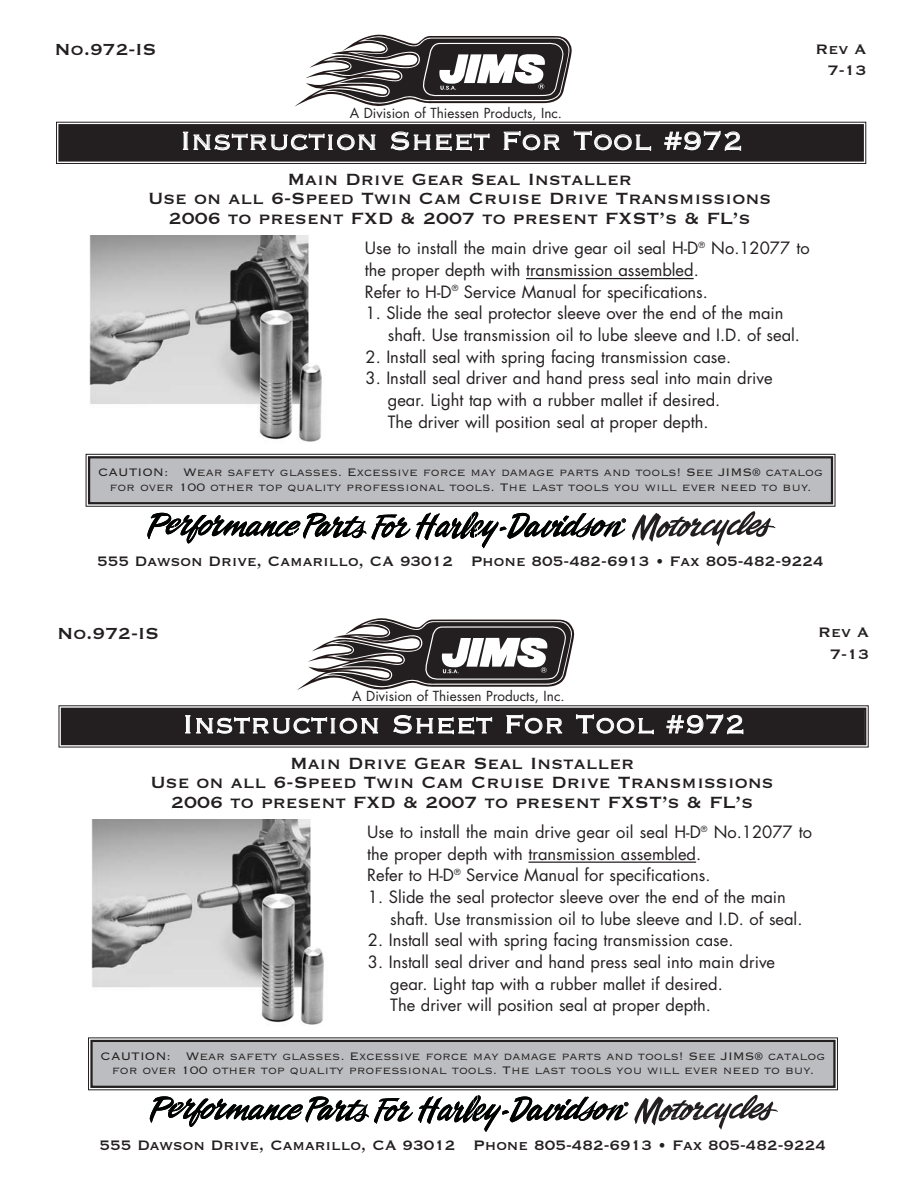
<style>
.page{position:relative;width:918px;height:1188px;background:#fff}
.page>*{position:absolute;margin:0;border:0;box-sizing:border-box;transform-origin:0 0}
.t1{font:33px "Copperplate Thirty Two BC";letter-spacing:.005em;color:#fff}
.t2{font:21.3px/19.5px "Copperplate Thirty One BC";color:#231f20;text-align:center}
.t3{font:21px "Copperplate Thirty One BC";color:#231f20}
.t4{font:18px/21.6px "Copperplate Thirty One BC";color:#231f20;text-align:right}
.t5{font:16.5px/21.6px "Futura";color:#231f20}
.t6{font:14.25px/14.9px "Copperplate Thirty Two BC";color:#231f20;text-align:center}
.t7{font:13.5px "Futura";color:#231f20}
</style>
<div class="page">
<div style="left:89px;top:457px;width:743px;height:46px;background:#bcbdc0"></div>
<div style="left:86px;top:454px;width:749px;height:53px;border:1px solid #231f20"></div>
<div style="left:88px;top:456px;width:745px;height:48px;border:2px solid #231f20"></div>
<img style="left:89px;top:236px;width:233px;height:206px">
<hr style="left:526px;top:278px;width:168px;height:1px;background:#231f20">
<svg style="left:295px;top:34px;width:277px;height:73px"></svg>
<div style="left:61px;top:126px;width:801px;height:33px;background:#231f20"></div>
<div style="left:56px;top:122px;width:810px;height:42px;border:1px solid #231f20"></div>
<div style="left:58px;top:124px;width:806px;height:38px;border:2px solid #231f20"></div>
<svg style="left:632px;top:511px;width:144px;height:35px"></svg>
<svg style="left:147px;top:512px;width:479px;height:36px"></svg>
<div style="left:92px;top:1041px;width:742px;height:46px;background:#bcbdc0"></div>
<div style="left:90px;top:1040px;width:746px;height:48px;border:2px solid #231f20"></div>
<img style="left:91px;top:819px;width:233px;height:206px">
<hr style="left:529px;top:862px;width:167px;height:1px;background:#231f20">
<svg style="left:297px;top:618px;width:278px;height:72px"></svg>
<div style="left:63px;top:710px;width:801px;height:33px;background:#231f20"></div>
<div style="left:61px;top:708px;width:805px;height:37px;border:2px solid #231f20"></div>
<svg style="left:634px;top:1095px;width:144px;height:35px"></svg>
<svg style="left:150px;top:1095px;width:478px;height:37px"></svg>
<p class="t3" style="left:55px;top:36px;width:104px">No.972-IS</p>
<p class="t7" style="left:350px;top:106px;width:214px">A Division of Thiessen Products, Inc.</p>
<h1 class="t1" style="left:180px;top:119px;width:565px">Instruction Sheet For Tool #972</h1>
<p class="t2" style="left:148px;top:168px;width:625px">Main Drive Gear Seal Installer<br>Use on all 6-Speed Twin Cam Cruise Drive Transmissions<br>2006 to present FXD &amp; 2007 to present FXST’s &amp; FL’s</p>
<p class="t4" style="left:816px;top:37px;width:53px">Rev A<br>7-13</p>
<p class="t5" style="left:365px;top:239px;width:446px">Use to install the main drive gear oil seal H-D<sup>®</sup> No.12077 to the proper depth with transmission assembled.<br>Refer to H-D<sup>®</sup> Service Manual for specifications.</p>
<p class="t5" style="left:388px;top:304px;width:414px;text-indent:-22px">1. Slide the seal protector sleeve over the end of the main shaft. Use transmission oil to lube sleeve and I.D. of seal.</p>
<p class="t5" style="left:366px;top:347px;width:367px">2. Install seal with spring facing transmission case.</p>
<p class="t5" style="left:388px;top:369px;width:386px;text-indent:-22px">3. Install seal driver and hand press seal into main drive gear. Light tap with a rubber mallet if desired.<br>The driver will position seal at proper depth.</p>
<p class="t6" style="left:98px;top:464px;width:726px">CAUTION: Wear safety glasses. Excessive force may damage parts and tools! See JIMS® catalog for over 100 other top quality professional tools. The last tools you will ever need to buy.</p>
<p class="t4" style="left:97px;top:549px;width:728px">555 Dawson Drive, Camarillo, CA 93012 Phone 805-482-6913 • Fax 805-482-9224</p>
<p class="t3" style="left:57px;top:619px;width:104px">No.972-IS</p>
<p class="t7" style="left:352px;top:690px;width:214px">A Division of Thiessen Products, Inc.</p>
<h1 class="t1" style="left:182px;top:702px;width:565px">Instruction Sheet For Tool #972</h1>
<p class="t2" style="left:150px;top:751px;width:625px">Main Drive Gear Seal Installer<br>Use on all 6-Speed Twin Cam Cruise Drive Transmissions<br>2006 to present FXD &amp; 2007 to present FXST’s &amp; FL’s</p>
<p class="t4" style="left:818px;top:620px;width:53px">Rev A<br>7-13</p>
<p class="t5" style="left:367px;top:823px;width:446px">Use to install the main drive gear oil seal H-D<sup>®</sup> No.12077 to the proper depth with transmission assembled.<br>Refer to H-D<sup>®</sup> Service Manual for specifications.</p>
<p class="t5" style="left:390px;top:888px;width:414px;text-indent:-22px">1. Slide the seal protector sleeve over the end of the main shaft. Use transmission oil to lube sleeve and I.D. of seal.</p>
<p class="t5" style="left:368px;top:931px;width:367px">2. Install seal with spring facing transmission case.</p>
<p class="t5" style="left:390px;top:953px;width:386px;text-indent:-22px">3. Install seal driver and hand press seal into main drive gear. Light tap with a rubber mallet if desired.<br>The driver will position seal at proper depth.</p>
<p class="t6" style="left:101px;top:1047px;width:726px">CAUTION: Wear safety glasses. Excessive force may damage parts and tools! See JIMS® catalog for over 100 other top quality professional tools. The last tools you will ever need to buy.</p>
<p class="t4" style="left:100px;top:1133px;width:728px">555 Dawson Drive, Camarillo, CA 93012 Phone 805-482-6913 • Fax 805-482-9224</p>
</div>
